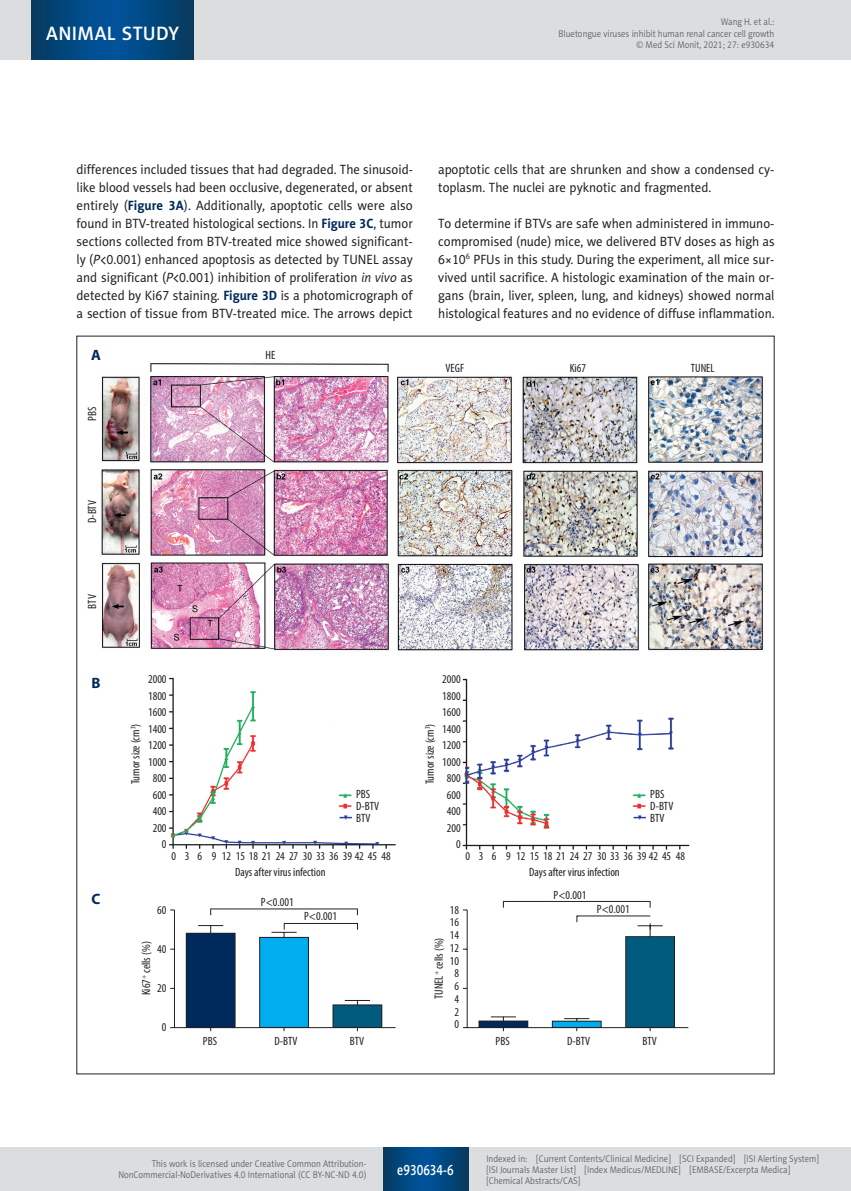
<style>
.page{position:relative;width:851px;height:1191px;background:#fff}
.page>*{position:absolute;margin:0;border:0;box-sizing:border-box;transform-origin:0 0}
.t1{font:19.5px "Naomi Sans EFN Medium";letter-spacing:.015em;color:#fff}
.t2{font:15px "Naomi Sans EFN Medium";color:#fff;scale:.8 1}
.t3{font:700 15px "Myriad Pro";color:#00295c}
.MSM_Body{font:13.5px/18px "Naomi Sans EFN";color:#231f20;text-align:justify;scale:.95 1}
.t4{font:condensed 12px/16.5px "Myriad Pro";color:#231f20;text-align:center}
.t5{font:9.75px/11.2px "Naomi Sans EFN Light";color:#57585a;text-align:right;scale:.9 1}
.s1{font-weight:700;color:#00295c}
.s2{font-style:italic}
</style>
<div class="page">
<img style="left:101px;top:363px;width:662px;height:288px">
<img style="left:169px;top:677px;width:227px;height:172px">
<img style="left:462px;top:678px;width:228px;height:172px">
<img style="left:336px;top:787px;width:17px;height:36px">
<img style="left:630px;top:787px;width:17px;height:36px">
<hr style="left:174px;top:909px;width:1px;height:118px;background:#231f20">
<hr style="left:170px;top:1027px;width:225px;height:1px;background:#231f20">
<svg style="left:185px;top:908px;width:197px;height:124px"></svg>
<hr style="left:466px;top:909px;width:1px;height:118px;background:#231f20">
<hr style="left:463px;top:1027px;width:225px;height:1px;background:#231f20">
<svg style="left:478px;top:900px;width:197px;height:132px"></svg>
<div style="left:0;top:1148px;width:850px;height:43px;background:#dcdddf"></div>
<svg style="left:383px;top:1147px;width:85px;height:43px;background:#02477e"></svg>
<div style="left:0;top:0;width:850px;height:60px;background:#dcdddf"></div>
<hr style="left:850px;top:0;width:1px;height:60px;background:#dcdddf">
<svg style="left:32px;top:0;width:161px;height:60px;background:#02477f"></svg>
<h1 class="t1" style="left:46px;top:22px;width:134px">ANIMAL STUDY</h1>
<p class="t5" style="left:558px;top:16px;width:241px">Wang H. et al.:<br>Bluetongue viruses inhibit human renal cancer cell growth © Med Sci Monit, 2021; 27: e930634</p>
<p class="MSM_Body" style="left:77px;top:160px;width:355px">differences included tissues that had degraded. The sinusoid&shy;like blood vessels had been occlusive, degenerated, or absent entirely (<span class="s1">Figure 3A</span>). Additionally, apoptotic cells were also found in BTV-treated histological sections. In <span class="s1">Figure 3C</span>, tumor sections collected from BTV-treated mice showed significant&shy;ly (<span class="s2">P</span>&lt;0.001) enhanced apoptosis as detected by TUNEL assay and significant (<span class="s2">P</span>&lt;0.001) inhibition of proliferation <span class="s2">in vivo</span> as detected by Ki67 staining. <span class="s1">Figure 3D</span> is a photomicrograph of a section of tissue from BTV-treated mice. The arrows depict</p>
<p class="MSM_Body" style="left:438px;top:160px;width:355px">apoptotic cells that are shrunken and show a condensed cy&shy;toplasm. The nuclei are pyknotic and fragmented.</p>
<p class="MSM_Body" style="left:438px;top:214px;width:355px">To determine if BTVs are safe when administered in immuno&shy;compromised (nude) mice, we delivered BTV doses as high as 6×10<sup>6</sup> PFUs in this study. During the experiment, all mice sur&shy;vived until sacrifice. A histologic examination of the main or&shy;gans (brain, liver, spleen, lung, and kidneys) showed normal histological features and no evidence of diffuse inflammation.</p>
<p class="t3" style="left:91px;top:345px;width:11px">A</p>
<p class="t4" style="left:84px;top:421px;width:16px;rotate:-90deg">PBS</p>
<p class="t4" style="left:265px;top:347px;width:11px">HE</p>
<p class="t4" style="left:84px;top:523px;width:25px;rotate:-90deg">D-BTV</p>
<p class="t4" style="left:84px;top:608px;width:16px;rotate:-90deg">BTV</p>
<p class="t3" style="left:91px;top:673px;width:11px">B</p>
<p class="t3" style="left:91px;top:889px;width:10px">C</p>
<p class="t4" style="left:148px;top:671px;width:20px;text-align:right">2000<br>1800<br>1600<br>1400<br>1200<br>1000<br>800<br>600<br>400<br>200<br>0</p>
<p class="t4" style="left:127px;top:784px;width:62px;rotate:-90deg">Tumor size (cm<sup>3</sup>)</p>
<p class="t4" style="left:356px;top:788px;width:25px;line-height:12px;text-align:left">PBS<br>D-BTV<br>BTV</p>
<p class="t4" style="left:171px;top:848px;width:221px;line-height:15.3px">0 3 6 9 12 15 18 21 24 27 30 33 36 39 42 45 48<br>Days after virus infection</p>
<p class="t4" style="left:157px;top:901px;width:11px">60</p>
<p class="t4" style="left:157px;top:940px;width:11px">40</p>
<p class="t4" style="left:157px;top:979px;width:11px">20</p>
<p class="t4" style="left:162px;top:1018px;width:6px">0</p>
<p class="t4" style="left:138px;top:995px;width:56px;rotate:-90deg">Ki67<sup>+</sup> cells (%)</p>
<p class="t4" style="left:261px;top:894px;width:34px">P&lt;0.001</p>
<p class="t4" style="left:304px;top:908px;width:34px">P&lt;0.001</p>
<p class="t4" style="left:203px;top:1032px;width:16px">PBS</p>
<p class="t4" style="left:274px;top:1032px;width:25px">D-BTV</p>
<p class="t4" style="left:350px;top:1032px;width:16px">BTV</p>
<p class="t4" style="left:445px;top:360px;width:20px">VEGF</p>
<p class="t4" style="left:569px;top:360px;width:18px">Ki67</p>
<p class="t4" style="left:691px;top:360px;width:25px">TUNEL</p>
<p class="t4" style="left:442px;top:671px;width:20px;text-align:right">2000<br>1800<br>1600<br>1400<br>1200<br>1000<br>800<br>600<br>400<br>200<br>0</p>
<p class="t4" style="left:421px;top:784px;width:62px;rotate:-90deg">Tumor size (cm<sup>3</sup>)</p>
<p class="t4" style="left:650px;top:788px;width:25px;line-height:12px;text-align:left">PBS<br>D-BTV<br>BTV</p>
<p class="t4" style="left:465px;top:848px;width:221px;line-height:15.3px">0 3 6 9 12 15 18 21 24 27 30 33 36 39 42 45 48<br>Days after virus infection</p>
<p class="t4" style="left:450px;top:903px;width:11px;line-height:12.8px">18<br>16<br>14<br>12<br>10<br>8<br>6<br>4<br>2<br>0</p>
<p class="t4" style="left:430px;top:999px;width:63px;rotate:-90deg">TUNEL<sup>+</sup> cells (%)</p>
<p class="t4" style="left:553px;top:886px;width:34px">P&lt;0.001</p>
<p class="t4" style="left:596px;top:900px;width:34px">P&lt;0.001</p>
<p class="t4" style="left:495px;top:1032px;width:16px">PBS</p>
<p class="t4" style="left:567px;top:1032px;width:25px">D-BTV</p>
<p class="t4" style="left:642px;top:1032px;width:16px">BTV</p>
<p class="t5" style="left:118px;top:1158px;width:277px">This work is licensed under Creative Common Attribution-<br>NonCommercial-NoDerivatives 4.0 International (CC BY-NC-ND 4.0)</p>
<p class="t2" style="left:397px;top:1160px;width:72px">e930634-6</p>
<p class="t5" style="left:486px;top:1152px;width:371px;text-align:left">Indexed in: [Current Contents/Clinical Medicine] [SCI Expanded] [ISI Alerting System] [ISI Journals Master List] [Index Medicus/MEDLINE] [EMBASE/Excerpta Medica] [Chemical Abstracts/CAS]</p>
</div>
